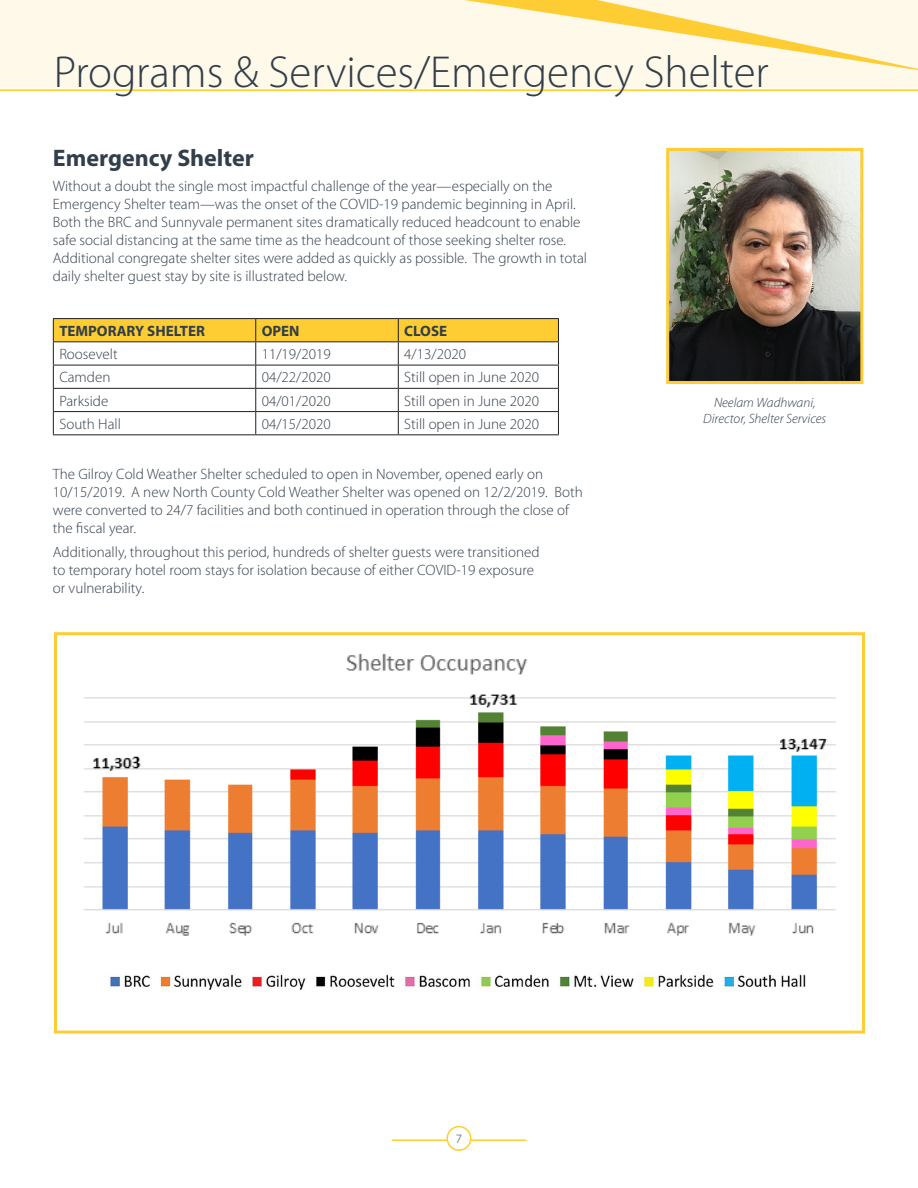
<style>
.page{position:relative;width:918px;height:1188px;background:#fff}
.page>*{position:absolute;margin:0;border:0;box-sizing:border-box;transform-origin:0 0}
.t1{font:300 45px "Myriad Pro";color:#323e49}
.t2{font:700 24px "Myriad Pro";color:#323e49}
.t3{font:300 15px/18px "Myriad Pro";color:#323e49}
.t4{font:700 15px "Myriad Pro";color:#323e49}
.t5{font:italic 300 13.5px/16.2px "Myriad Pro";color:#323e49;text-align:center}
.t6{font:300 12.6px "Myriad Pro";color:#323e49}
</style>
<div class="page">
<hr style="left:392px;top:1139px;width:134px;height:2px;background:#fecd33">
<div style="left:447px;top:1127px;width:24px;height:23px;background:#fff;border-radius:50%"></div>
<div style="left:447px;top:1126px;width:24px;height:25px;border:2px solid #fecd33;border-radius:50%"></div>
<div style="left:0;top:0;width:918px;height:91px;background:#fef9e9"></div>
<hr style="left:0;top:89px;width:918px;height:2px;background:#fecd33">
<svg style="left:465px;top:0;width:453px;height:70px"></svg>
<hr style="left:53px;top:318px;width:203px;height:1px;background:#231f20">
<hr style="left:256px;top:318px;width:142px;height:1px;background:#231f20">
<hr style="left:398px;top:318px;width:161px;height:1px;background:#231f20">
<svg style="left:53px;top:319px;width:506px;height:115px"></svg>
<hr style="left:53px;top:434px;width:203px;height:1px;background:#231f20">
<hr style="left:256px;top:434px;width:142px;height:1px;background:#231f20">
<hr style="left:398px;top:434px;width:161px;height:1px;background:#231f20">
<img style="left:670px;top:152px;width:189px;height:228px">
<div style="left:666px;top:148px;width:197px;height:236px;border:3px solid #fecd33"></div>
<img style="left:109px;top:974px;width:697px;height:16px">
<div style="left:54px;top:632px;width:811px;height:402px;border:3px solid #fecd33"></div>
<img style="left:83px;top:653px;width:753px;height:283px">
<p class="t1" style="left:54px;top:45px;width:717px">Programs &amp; Services/Emergency Shelter</p>
<p class="t2" style="left:53px;top:142px;width:203px">Emergency Shelter</p>
<p class="t3" style="left:53px;top:177px;width:536px">Without a doubt the single most impactful challenge of the year—especially on the Emergency Shelter team—was the onset of the COVID-19 pandemic beginning in April.<br>Both the BRC and Sunnyvale permanent sites dramatically reduced headcount to enable safe social distancing at the same time as the headcount of those seeking shelter rose.<br>Additional congregate shelter sites were added as quickly as possible. The growth in total daily shelter guest stay by site is illustrated below.</p>
<p class="t4" style="left:59px;top:321px;width:147px">TEMPORARY SHELTER</p>
<p class="t4" style="left:262px;top:321px;width:39px">OPEN</p>
<p class="t4" style="left:404px;top:321px;width:44px">CLOSE</p>
<p class="t3" style="left:59px;top:345px;width:60px">Roosevelt</p>
<p class="t3" style="left:262px;top:345px;width:71px">11/19/2019</p>
<p class="t3" style="left:404px;top:345px;width:63px">4/13/2020</p>
<p class="t3" style="left:59px;top:368px;width:53px">Camden</p>
<p class="t3" style="left:262px;top:368px;width:71px">04/22/2020</p>
<p class="t3" style="left:404px;top:368px;width:136px">Still open in June 2020</p>
<p class="t3" style="left:59px;top:391px;width:50px">Parkside</p>
<p class="t3" style="left:262px;top:391px;width:71px">04/01/2020</p>
<p class="t3" style="left:404px;top:391px;width:136px">Still open in June 2020</p>
<p class="t3" style="left:59px;top:415px;width:63px">South Hall</p>
<p class="t3" style="left:262px;top:415px;width:71px">04/15/2020</p>
<p class="t3" style="left:404px;top:415px;width:136px">Still open in June 2020</p>
<p class="t3" style="left:53px;top:465px;width:531px">The Gilroy Cold Weather Shelter scheduled to open in November, opened early on 10/15/2019. A new North County Cold Weather Shelter was opened on 12/2/2019. Both were converted to 24/7 facilities and both continued in operation through the close of the fiscal year.</p>
<p class="t3" style="left:53px;top:543px;width:488px">Additionally, throughout this period, hundreds of shelter guests were transitioned to temporary hotel room stays for isolation because of either COVID-19 exposure or vulnerability.</p>
<p class="t5" style="left:703px;top:394px;width:124px">Neelam Wadhwani,<br>Director, Shelter Services</p>
<p class="t6" style="left:456px;top:1131px;width:8px">7</p>
</div>
